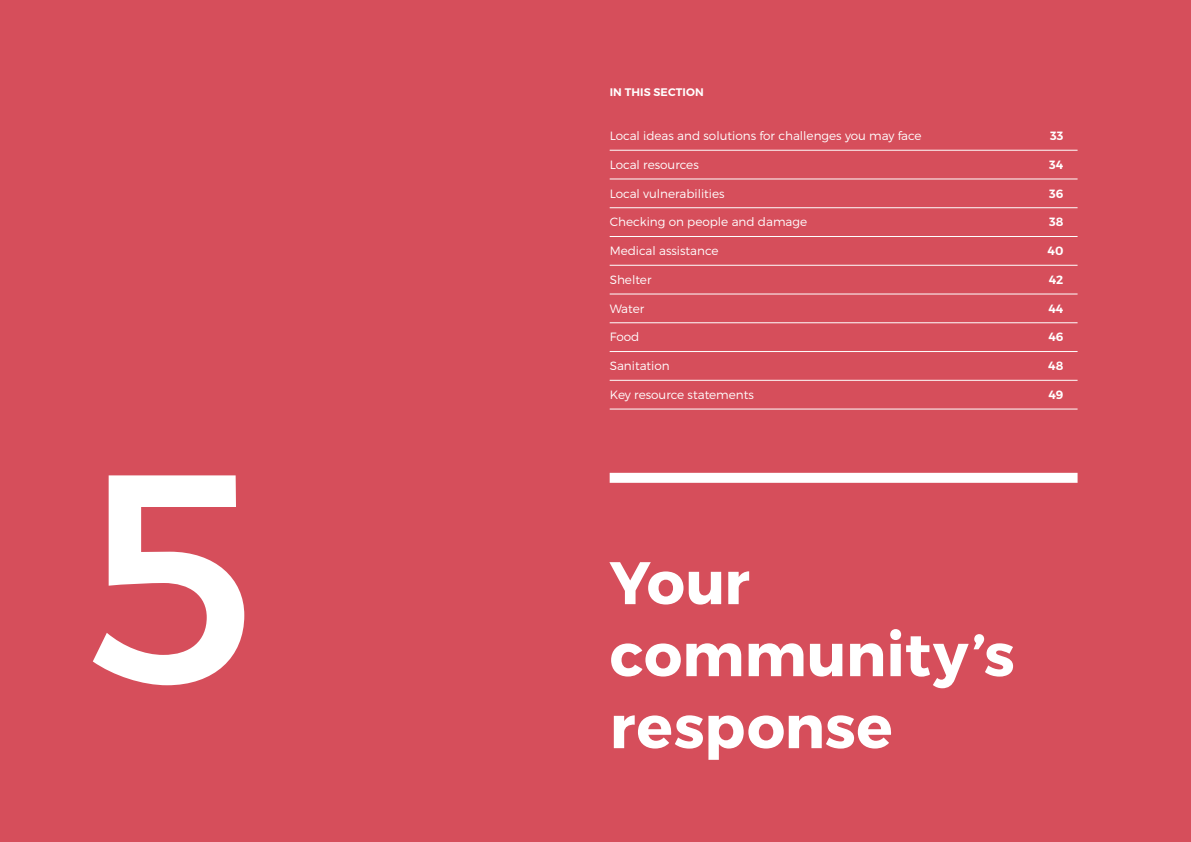
<style>
.page{position:relative;width:1191px;height:842px;background:#d64e5b}
.page>*{position:absolute;margin:0;border:0;box-sizing:border-box;transform-origin:0 0}
.Heading_1{font:298.1px "Montserrat";color:#fff}
.Section_number{font:298.1px "Montserrat";color:#fff}
.Section_title{font:700 60px/72px "Montserrat";color:#fff}
.t1{font:300 12px "Montserrat";color:#fff}
.t2{font:600 12px "Montserrat";color:#fff}
.In_this_section{font:600 11px "Montserrat";letter-spacing:.01em;color:#fff}
</style>
<div class="page">
<div style="left:609px;top:473px;width:468px;height:10px;background:#fff"></div>
<hr style="left:609px;top:150px;width:468px;height:1px;background:#fff">
<hr style="left:609px;top:179px;width:468px;height:1px;background:#fff">
<hr style="left:609px;top:207px;width:468px;height:1px;background:#fff">
<hr style="left:609px;top:236px;width:468px;height:1px;background:#fff">
<hr style="left:609px;top:265px;width:468px;height:1px;background:#fff">
<hr style="left:609px;top:294px;width:468px;height:1px;background:#fff">
<hr style="left:609px;top:322px;width:468px;height:1px;background:#fff">
<hr style="left:609px;top:351px;width:468px;height:1px;background:#fff">
<hr style="left:609px;top:380px;width:468px;height:1px;background:#fff">
<hr style="left:609px;top:409px;width:468px;height:1px;background:#fff">
<p class="Heading_1" style="left:85px;top:331px;width:174px">5</p>
<p class="Section_number" style="left:85px;top:395px;width:174px">5</p>
<p class="In_this_section" style="left:610px;top:85px;width:96px">IN THIS SECTION</p>
<p class="t1" style="left:609px;top:128px;width:313px">Local ideas and solutions for challenges you may face</p>
<p class="t2" style="left:1050px;top:128px;width:15px">33</p>
<p class="t1" style="left:609px;top:157px;width:91px">Local resources</p>
<p class="t2" style="left:1049px;top:157px;width:16px">34</p>
<p class="t1" style="left:609px;top:186px;width:116px">Local vulnerabilities</p>
<p class="t2" style="left:1049px;top:186px;width:16px">36</p>
<p class="t1" style="left:609px;top:215px;width:199px">Checking on people and damage</p>
<p class="t2" style="left:1049px;top:215px;width:16px">38</p>
<p class="t1" style="left:609px;top:243px;width:110px">Medical assistance</p>
<p class="t2" style="left:1047px;top:243px;width:17px">40</p>
<p class="t1" style="left:609px;top:272px;width:43px">Shelter</p>
<p class="t2" style="left:1048px;top:272px;width:16px">42</p>
<p class="t1" style="left:609px;top:301px;width:36px">Water</p>
<p class="t2" style="left:1048px;top:301px;width:16px">44</p>
<p class="t1" style="left:609px;top:330px;width:31px">Food</p>
<p class="t2" style="left:1048px;top:330px;width:16px">46</p>
<p class="t1" style="left:609px;top:359px;width:62px">Sanitation</p>
<p class="t2" style="left:1048px;top:358px;width:17px">48</p>
<p class="t1" style="left:609px;top:387px;width:146px">Key resource statements</p>
<p class="t2" style="left:1048px;top:387px;width:16px">49</p>
<p class="Section_title" style="left:609px;top:548px;width:406px">Your community’s response</p>
</div>
